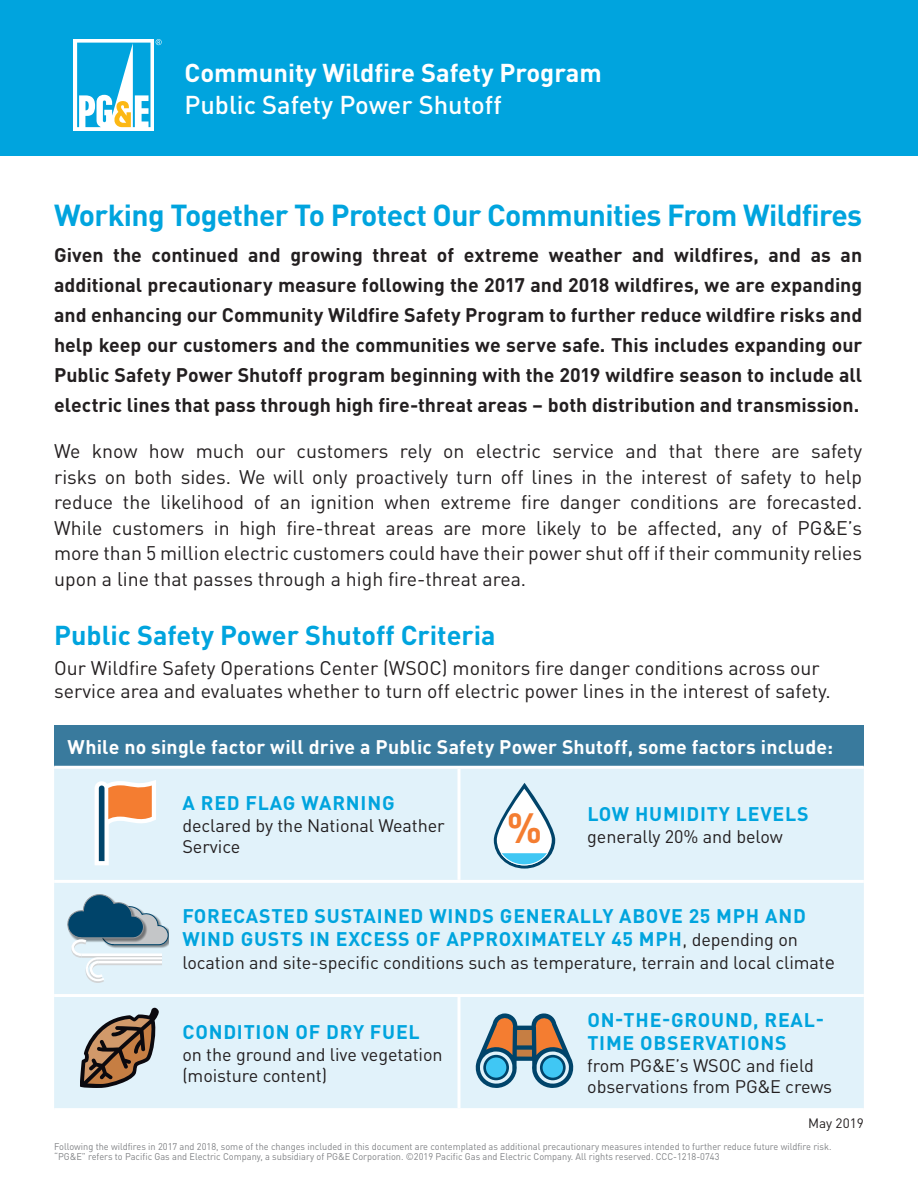
<style>
.page{position:relative;width:918px;height:1188px;background:#fff}
.page>*{position:absolute;margin:0;border:0;box-sizing:border-box;transform-origin:0 0}
.t1{font:700 41.7px "DINOT";color:#f47d31}
.Subtitles{font:700 30px "DINOT";letter-spacing:-.02em;color:#00a4de}
.Subtitles-2{font:700 27px "DINOT";color:#00a4de}
.Header_Title{font:700 25.5px/31.5px "DINOT";color:#fff}
.Body_Title{font:19.5px/25.5px "DINOT";color:#231f20;text-align:justify}
.t2{font:700 19.5px/30px "DINOT";color:#231f20;text-align:justify}
.Statistics_Rate_Text{font:700 19.5px/23.4px "DINOT";letter-spacing:.04em;color:#00a4de}
.header_2{font:700 19.5px "DINOT";letter-spacing:.01em;color:#fff}
.Statistics_Rate_Text-2{font:18px/21.6px "DINOT";letter-spacing:-.005em;color:#231f20}
.Bullets{font:13.5px "DINOT";color:#231f20}
.disclaimer{font:9.6px "DINOT";color:#808285;scale:.95 1}
.s1{font-weight:500}
.s2{font-weight:400;font-size:18px;color:#231f20}
.s3{font-size:19.5px}
</style>
<div class="page">
<div style="left:0;top:0;width:918px;height:156px;background:#00a4de"></div>
<div style="left:74px;top:39px;width:80px;height:92px;background:#fff"></div>
<svg style="left:77px;top:39px;width:85px;height:88px"></svg>
<div style="left:54px;top:725px;width:810px;height:42px;background:#397a9d"></div>
<div style="left:54px;top:769px;width:810px;height:339px;background:#e1f2fa"></div>
<hr style="left:54px;top:766px;width:405px;height:3px;background:#fff">
<hr style="left:459px;top:766px;width:405px;height:3px;background:#fff">
<hr style="left:458px;top:769px;width:2px;height:111px;background:#fff">
<hr style="left:458px;top:997px;width:2px;height:111px;background:#fff">
<hr style="left:54px;top:880px;width:405px;height:3px;background:#fff">
<hr style="left:459px;top:880px;width:405px;height:3px;background:#fff">
<hr style="left:54px;top:994px;width:405px;height:3px;background:#fff">
<hr style="left:459px;top:994px;width:405px;height:3px;background:#fff">
<svg style="left:494px;top:783px;width:61px;height:86px"></svg>
<svg style="left:497px;top:789px;width:55px;height:76px"></svg>
<svg style="left:501px;top:853px;width:47px;height:12px"></svg>
<svg style="left:90px;top:778px;width:70px;height:91px"></svg>
<svg style="left:80px;top:1008px;width:79px;height:80px;background:#988779"></svg>
<svg style="left:474px;top:1012px;width:101px;height:76px;background:#9ea2a1"></svg>
<div style="left:485px;top:1056px;width:23px;height:23px;background:#40c7f4;border-radius:50%"></div>
<div style="left:483px;top:1055px;width:26px;height:25px;border:3px solid #00446a;border-radius:50%"></div>
<div style="left:541px;top:1056px;width:23px;height:23px;background:#40c7f4;border-radius:50%"></div>
<div style="left:540px;top:1055px;width:26px;height:25px;border:3px solid #00446a;border-radius:50%"></div>
<svg style="left:67px;top:894px;width:102px;height:88px;background:#9eb8c6"></svg>
<p class="Header_Title" style="left:184px;top:56px;width:419px">Community Wildfire Safety Program<br><span class="s1">Public Safety Power Shutoff</span></p>
<p class="Subtitles" style="left:54px;top:191px;width:810px">Working Together To Protect Our Communities From Wildfires</p>
<p class="t2" style="left:54px;top:239px;width:810px">Given the continued and growing threat of extreme weather and wildfires, and as an additional precautionary measure following the 2017 and 2018 wildfires, we are expanding and enhancing our Community Wildfire Safety Program to further reduce wildfire risks and help keep our customers and the communities we serve safe. This includes expanding our Public Safety Power Shutoff program beginning with the 2019 wildfire season to include all electric lines that pass through high fire-threat areas – both distribution and transmission.</p>
<p class="Body_Title" style="left:54px;top:437px;width:810px">We know how much our customers rely on electric service and that there are safety risks on both sides. We will only proactively turn off lines in the interest of safety to help reduce the likelihood of an ignition when extreme fire danger conditions are forecasted.<br>While customers in high fire-threat areas are more likely to be affected, any of PG&amp;E’s more than 5 million electric customers could have their power shut off if their community relies upon a line that passes through a high fire-threat area.</p>
<p class="Subtitles-2" style="left:54px;top:614px;width:443px">Public Safety Power Shutoff Criteria</p>
<p class="Body_Title" style="left:54px;top:655px;width:778px;line-height:23.4px">Our Wildfire Safety Operations Center (WSOC) monitors fire danger conditions across our service area and evaluates whether to turn off electric power lines in the interest of safety.</p>
<p class="header_2" style="left:68px;top:731px;width:767px">While no single factor will drive a Public Safety Power Shutoff, some factors include:</p>
<p class="Statistics_Rate_Text" style="left:182px;top:790px;width:214px">A RED FLAG WARNING</p>
<p class="Statistics_Rate_Text-2" style="left:182px;top:813px;width:264px">declared by the National Weather<br>Service</p>
<p class="t1" style="left:507px;top:795px;width:37px">%</p>
<p class="Statistics_Rate_Text" style="left:587px;top:801px;width:223px">LOW HUMIDITY LEVELS</p>
<p class="Statistics_Rate_Text-2" style="left:587px;top:824px;width:197px">generally 20% and below</p>
<p class="Statistics_Rate_Text" style="left:182px;top:903px;width:625px">FORECASTED SUSTAINED WINDS GENERALLY ABOVE 25 MPH AND<br>WIND GUSTS IN EXCESS OF APPROXIMATELY 45 MPH<span class="s2">, depending on</span></p>
<p class="Statistics_Rate_Text-2" style="left:182px;top:951px;width:654px">location and site-specific conditions such as temperature, terrain and local climat<span class="s3">e</span></p>
<p class="Statistics_Rate_Text" style="left:182px;top:1019px;width:239px">CONDITION OF DRY FUEL</p>
<p class="Statistics_Rate_Text-2" style="left:182px;top:1042px;width:262px">on the ground and live vegetation (moisture content)</p>
<p class="Statistics_Rate_Text" style="left:587px;top:1007px;width:238px">ON-THE-GROUND, REAL-<br>TIME OBSERVATIONS</p>
<p class="Statistics_Rate_Text-2" style="left:587px;top:1053px;width:246px">from PG&amp;E’s WSOC and field observations from PG&amp;E crews</p>
<p class="Bullets" style="left:808px;top:1113px;width:57px">May 2019</p>
<p class="disclaimer" style="left:54px;top:1139px;width:820px">Following the wildfires in 2017 and 2018, some of the changes included in this document are contemplated as additional precautionary measures intended to further reduce future wildfire risk.</p>
<p class="disclaimer" style="left:54px;top:1150px;width:702px">“PG&amp;E” refers to Pacific Gas and Electric Company, a subsidiary of PG&amp;E Corporation. ©2019 Pacific Gas and Electric Company. All rights reserved. CCC-1218-0743</p>
</div>
